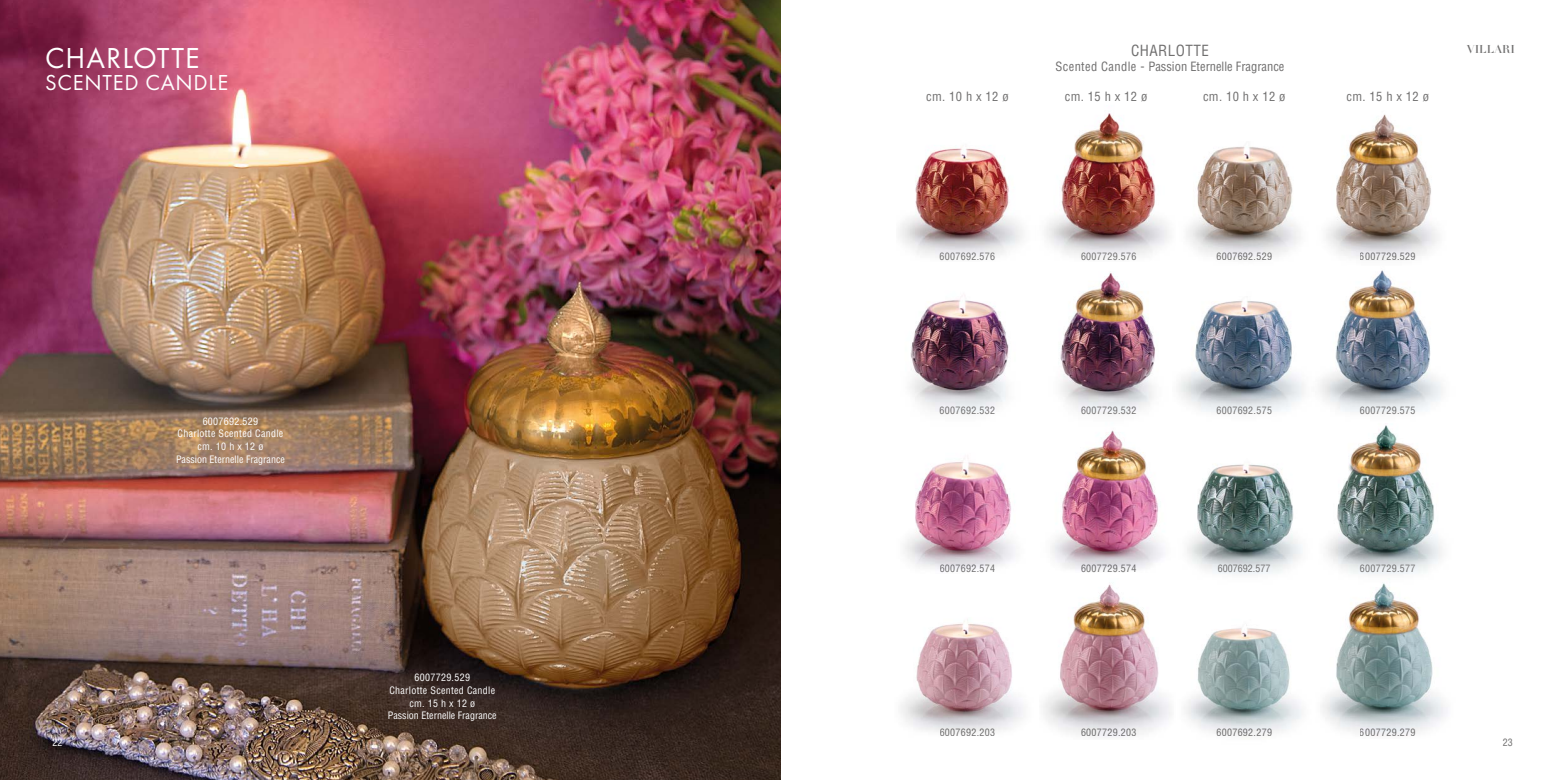
<style>
.page{position:relative;width:1560px;height:780px;background:#fff}
.page>*{position:absolute;margin:0;border:0;box-sizing:border-box;transform-origin:0 0}
.t1{font:30px "Futura PT";letter-spacing:.035em;color:#fff}
.t2{font:22.5px "Futura PT";letter-spacing:.035em;color:#fff}
.t3{font:condensed 15px "Helvetica";letter-spacing:.03em;color:#706f6f}
.t4{font:condensed 12.5px "Helvetica";letter-spacing:.03em;color:#706f6f}
.t5{font:condensed 12.5px "Helvetica";color:#706f6f}
.t6{font:11.25px "Didot LT Std Headline";color:#706f6f}
.t7{font:condensed 10px "Helvetica";letter-spacing:.03em;color:#706f6f}
.t8{font:condensed 10px/12.5px "Helvetica";letter-spacing:.03em;color:#fff;text-align:center}
.t9{font:condensed 10px "Helvetica";color:#706f6f}
</style>
<div class="page">
<img style="left:900px;top:147px;width:123px;height:110px">
<img style="left:1046px;top:113px;width:123px;height:145px">
<img style="left:910px;top:295px;width:99px;height:118px">
<img style="left:1060px;top:273px;width:95px;height:140px">
<img style="left:1187px;top:464px;width:115px;height:110px">
<img style="left:1179px;top:300px;width:125px;height:113px">
<img style="left:1326px;top:428px;width:116px;height:146px">
<img style="left:1320px;top:270px;width:122px;height:158px">
<img style="left:1322px;top:578px;width:125px;height:157px">
<img style="left:1187px;top:114px;width:251px;height:147px">
<img style="left:905px;top:461px;width:110px;height:108px">
<img style="left:1052px;top:430px;width:111px;height:140px">
<img style="left:901px;top:620px;width:122px;height:112px">
<img style="left:1184px;top:625px;width:118px;height:111px">
<img style="left:1043px;top:584px;width:128px;height:153px">
<img style="left:0;top:0;width:780px;height:780px">
<h1 class="t1" style="left:45px;top:40px;width:156px">CHARLOTTE</h1>
<h2 class="t2" style="left:45px;top:70px;width:185px">SCENTED CANDLE</h2>
<p class="t8" style="left:53px;top:736px;width:11px">22</p>
<p class="t8" style="left:176px;top:415px;width:110px">6007692.529<br>Charlotte Scented Candle cm. 10 h x 12 ø<br>Passion Eternelle Fragrance</p>
<p class="t8" style="left:388px;top:671px;width:110px">6007729.529<br>Charlotte Scented Candle cm. 15 h x 12 ø<br>Passion Eternelle Fragrance</p>
<h3 class="t3" style="left:1130px;top:41px;width:79px">CHARLOTTE</h3>
<p class="t5" style="left:1055px;top:59px;width:230px">Scented Candle - Passion Eternelle Fragrance</p>
<p class="t4" style="left:926px;top:89px;width:84px">cm. 10 h x 12 ø</p>
<p class="t4" style="left:1064px;top:89px;width:84px">cm. 15 h x 12 ø</p>
<p class="t4" style="left:1202px;top:89px;width:84px">cm. 10 h x 12 ø</p>
<p class="t4" style="left:1346px;top:89px;width:84px">cm. 15 h x 12 ø</p>
<p class="t6" style="left:1466px;top:42px;width:50px">VILLARI</p>
<p class="t7" style="left:939px;top:250px;width:57px">6007692.576</p>
<p class="t7" style="left:1080px;top:250px;width:57px">6007729.576</p>
<p class="t7" style="left:1216px;top:250px;width:57px">6007692.529</p>
<p class="t7" style="left:1359px;top:250px;width:57px">6007729.529</p>
<p class="t7" style="left:939px;top:404px;width:57px">6007692.532</p>
<p class="t7" style="left:1080px;top:404px;width:57px">6007729.532</p>
<p class="t7" style="left:1216px;top:404px;width:57px">6007692.575</p>
<p class="t7" style="left:1359px;top:404px;width:57px">6007729.575</p>
<p class="t7" style="left:939px;top:562px;width:57px">6007692.574</p>
<p class="t7" style="left:1080px;top:562px;width:57px">6007729.574</p>
<p class="t9" style="left:1217px;top:562px;width:54px">6007692.577</p>
<p class="t7" style="left:1359px;top:562px;width:57px">6007729.577</p>
<p class="t7" style="left:939px;top:725px;width:57px">6007692.203</p>
<p class="t7" style="left:1080px;top:725px;width:57px">6007729.203</p>
<p class="t7" style="left:1216px;top:725px;width:57px">6007692.279</p>
<p class="t7" style="left:1359px;top:725px;width:57px">6007729.279</p>
<p class="t7" style="left:1502px;top:736px;width:11px">23</p>
</div>
